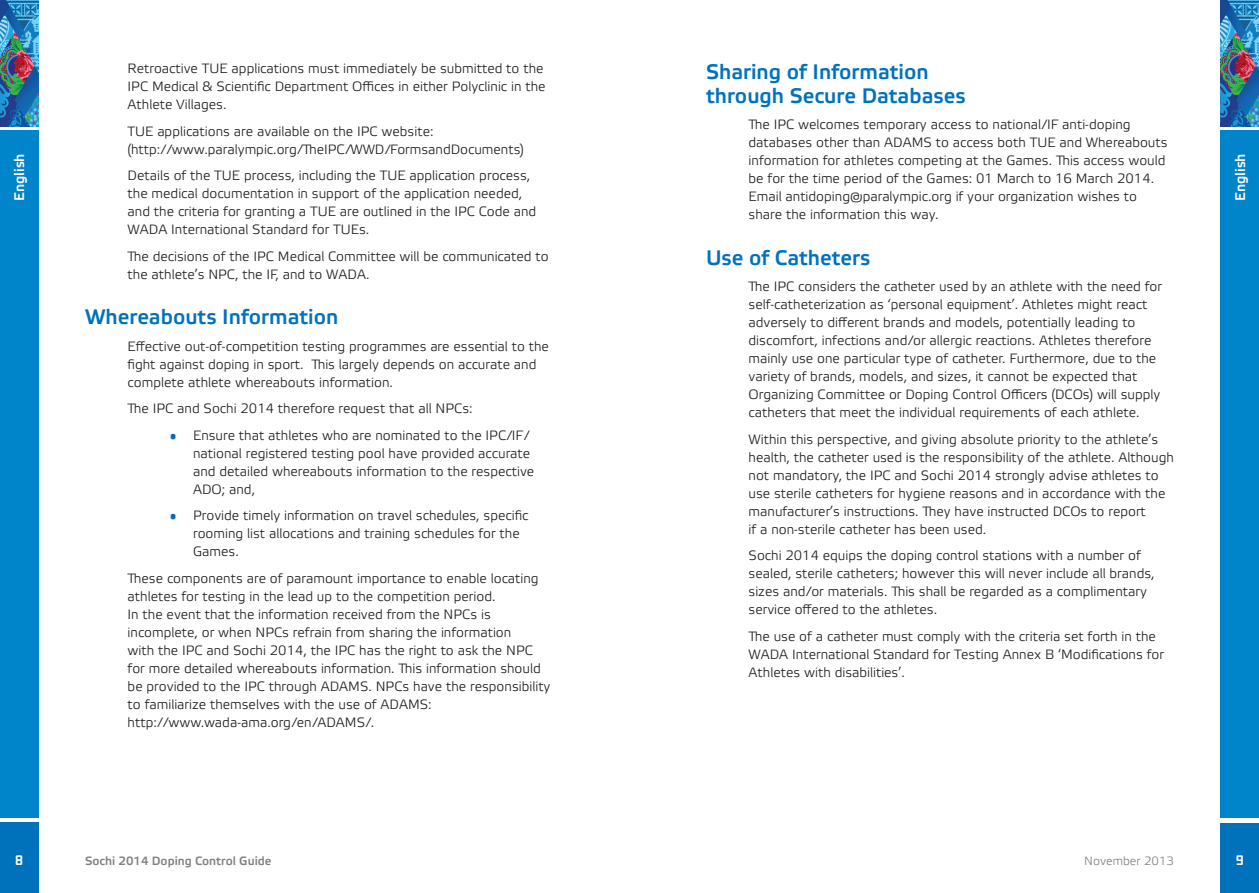
<style>
.page{position:relative;width:1259px;height:893px;background:#fff}
.page>*{position:absolute;margin:0;border:0;box-sizing:border-box;transform-origin:0 0}
.t1{font:500 21px/24px "Etelka";color:#0072bc}
.t2{font:500 13.95px "Etelka";color:#fff}
.t3{font:500 13.8px "Sochi 2014";color:#fff}
.t4{font:300 13.5px/18px "Etelka";color:#231f20}
.t5{font:500 12px "Etelka";color:#808285}
.t6{font:300 12px "Etelka";color:#808285}
.s1{font-size:10.5px;color:#006cb7}
</style>
<div class="page">
<img style="left:0;top:0;width:38px;height:126px">
<div style="left:0;top:823px;width:38px;height:70px;background:#0072bc"></div>
<div style="left:0;top:131px;width:38px;height:687px;background:#0084ca"></div>
<img style="left:1220px;top:0;width:39px;height:126px">
<div style="left:1220px;top:823px;width:39px;height:70px;background:#0072bc"></div>
<div style="left:1220px;top:131px;width:39px;height:687px;background:#0084ca"></div>
<p class="t2" style="left:11px;top:201px;width:49px;rotate:-90deg">English</p>
<p class="t3" style="left:15px;top:851px;width:10px">8</p>
<p class="t4" style="left:128px;top:60px;width:419px">Retroactive TUE applications must immediately be submitted to the<br>IPC Medical &amp; Scientific Department Offices in either Polyclinic in the<br>Athlete Villages.</p>
<p class="t4" style="left:128px;top:123px;width:398px">TUE applications are available on the IPC website: (http://www.paralympic.org/TheIPC/WWD/FormsandDocuments)</p>
<p class="t4" style="left:128px;top:167px;width:410px">Details of the TUE process, including the TUE application process, the medical documentation in support of the application needed, and the criteria for granting a TUE are outlined in the IPC Code and WADA International Standard for TUEs.</p>
<p class="t4" style="left:128px;top:248px;width:422px">The decisions of the IPC Medical Committee will be communicated to the athlete’s NPC, the IF, and to WADA.</p>
<h1 class="t1" style="left:85px;top:306px;width:255px">Whereabouts Information</h1>
<p class="t4" style="left:128px;top:338px;width:423px">Effective out-of-competition testing programmes are essential to the fight against doping in sport. This largely depends on accurate and complete athlete whereabouts information.</p>
<p class="t4" style="left:128px;top:400px;width:346px">The IPC and Sochi 2014 therefore request that all NPCs:</p>
<p class="t4" style="left:193px;top:427px;width:343px;text-indent:-23px"><span class="s1">•</span> Ensure that athletes who are nominated to the IPC/IF/ national registered testing pool have provided accurate and detailed whereabouts information to the respective ADO; and,</p>
<p class="t4" style="left:193px;top:507px;width:337px;text-indent:-23px"><span class="s1">•</span> Provide timely information on travel schedules, specific rooming list allocations and training schedules for the<br>Games.</p>
<p class="t4" style="left:128px;top:570px;width:424px">These components are of paramount importance to enable locating athletes for testing in the lead up to the competition period.<br>In the event that the information received from the NPCs is incomplete, or when NPCs refrain from sharing the information<br>with the IPC and Sochi 2014, the IPC has the right to ask the NPC for more detailed whereabouts information. This information should be provided to the IPC through ADAMS. NPCs have the responsibility to familiarize themselves with the use of ADAMS: http://www.wada-ama.org/en/ADAMS/.</p>
<h1 class="t1" style="left:706px;top:61px;width:261px">Sharing of Information through Secure Databases</h1>
<p class="t4" style="left:748px;top:116px;width:420px">The IPC welcomes temporary access to national/IF anti-doping databases other than ADAMS to access both TUE and Whereabouts information for athletes competing at the Games. This access would be for the time period of the Games: 01 March to 16 March 2014.<br>Email antidoping@paralympic.org if your organization wishes to share the information this way.</p>
<h1 class="t1" style="left:706px;top:246px;width:166px">Use of Catheters</h1>
<p class="t4" style="left:748px;top:278px;width:415px">The IPC considers the catheter used by an athlete with the need for self-catheterization as ‘personal equipment’. Athletes might react adversely to different brands and models, potentially leading to discomfort, infections and/or allergic reactions. Athletes therefore mainly use one particular type of catheter. Furthermore, due to the variety of brands, models, and sizes, it cannot be expected that Organizing Committee or Doping Control Officers (DCOs) will supply catheters that meet the individual requirements of each athlete.</p>
<p class="t4" style="left:748px;top:431px;width:427px">Within this perspective, and giving absolute priority to the athlete’s health, the catheter used is the responsibility of the athlete. Although not mandatory, the IPC and Sochi 2014 strongly advise athletes to use sterile catheters for hygiene reasons and in accordance with the manufacturer’s instructions. They have instructed DCOs to report<br>if a non-sterile catheter has been used.</p>
<p class="t4" style="left:748px;top:547px;width:407px">Sochi 2014 equips the doping control stations with a number of sealed, sterile catheters; however this will never include all brands, sizes and/or materials. This shall be regarded as a complimentary service offered to the athletes.</p>
<p class="t4" style="left:748px;top:628px;width:417px">The use of a catheter must comply with the criteria set forth in the<br>WADA International Standard for Testing Annex B ‘Modifications for<br>Athletes with disabilities’.</p>
<p class="t2" style="left:1232px;top:201px;width:49px;rotate:-90deg">English</p>
<p class="t5" style="left:85px;top:854px;width:188px">Sochi 2014 Doping Control Guide</p>
<p class="t6" style="left:1084px;top:854px;width:91px">November 2013</p>
<p class="t3" style="left:1235px;top:851px;width:10px">9</p>
</div>
